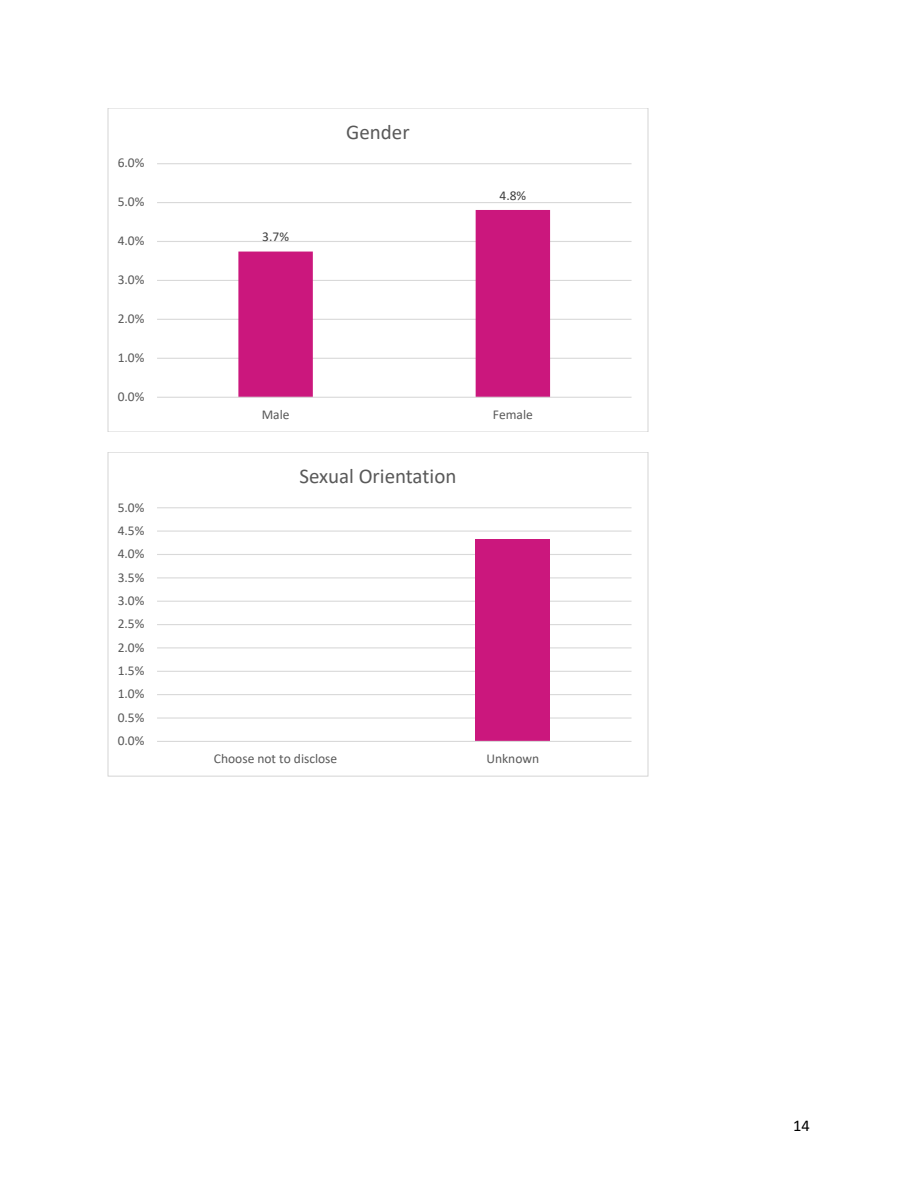
<style>
.page{position:relative;width:918px;height:1188px;background:#fff}
.page>*{position:absolute;margin:0;border:0;box-sizing:border-box;transform-origin:0 0}
.t1{font:21px "Calibri";color:#595959}
.t2{font:16.5px "Calibri";color:#000}
.t3{font:13.5px "Calibri";color:#595959}
.t4{font:13.5px "Calibri";color:#404040}
</style>
<div class="page">
<hr style="left:157px;top:358px;width:475px;height:1px;background:#d9d9d9">
<hr style="left:157px;top:319px;width:475px;height:1px;background:#d9d9d9">
<hr style="left:157px;top:280px;width:475px;height:1px;background:#d9d9d9">
<hr style="left:157px;top:241px;width:475px;height:1px;background:#d9d9d9">
<hr style="left:157px;top:202px;width:475px;height:1px;background:#d9d9d9">
<hr style="left:157px;top:163px;width:475px;height:1px;background:#d9d9d9">
<svg style="left:238px;top:210px;width:312px;height:187px"></svg>
<hr style="left:157px;top:397px;width:475px;height:1px;background:#d9d9d9">
<hr style="left:157px;top:717px;width:475px;height:2px;background:#d9d9d9">
<hr style="left:157px;top:694px;width:475px;height:1px;background:#d9d9d9">
<hr style="left:157px;top:671px;width:475px;height:1px;background:#d9d9d9">
<hr style="left:157px;top:647px;width:475px;height:1px;background:#d9d9d9">
<hr style="left:157px;top:624px;width:475px;height:1px;background:#d9d9d9">
<hr style="left:157px;top:601px;width:475px;height:1px;background:#d9d9d9">
<hr style="left:157px;top:577px;width:475px;height:1px;background:#d9d9d9">
<hr style="left:157px;top:554px;width:475px;height:1px;background:#d9d9d9">
<hr style="left:157px;top:531px;width:475px;height:1px;background:#d9d9d9">
<hr style="left:157px;top:507px;width:475px;height:1px;background:#d9d9d9">
<div style="left:476px;top:539px;width:74px;height:202px;background:#cb177d"></div>
<hr style="left:157px;top:741px;width:475px;height:1px;background:#d9d9d9">
<p class="t3" style="left:118px;top:157px;width:28px">6.0%</p>
<p class="t3" style="left:118px;top:196px;width:28px">5.0%</p>
<p class="t3" style="left:118px;top:235px;width:28px">4.0%</p>
<p class="t3" style="left:118px;top:274px;width:28px">3.0%</p>
<p class="t3" style="left:118px;top:313px;width:28px">2.0%</p>
<p class="t3" style="left:118px;top:352px;width:28px">1.0%</p>
<p class="t3" style="left:118px;top:391px;width:28px">0.0%</p>
<p class="t3" style="left:118px;top:502px;width:28px">5.0%</p>
<p class="t3" style="left:118px;top:525px;width:28px">4.5%</p>
<p class="t3" style="left:118px;top:548px;width:28px">4.0%</p>
<p class="t3" style="left:118px;top:572px;width:28px">3.5%</p>
<p class="t3" style="left:118px;top:595px;width:28px">3.0%</p>
<p class="t3" style="left:118px;top:618px;width:28px">2.5%</p>
<p class="t3" style="left:118px;top:642px;width:28px">2.0%</p>
<p class="t3" style="left:118px;top:665px;width:28px">1.5%</p>
<p class="t3" style="left:118px;top:688px;width:28px">1.0%</p>
<p class="t3" style="left:118px;top:712px;width:28px">0.5%</p>
<p class="t3" style="left:118px;top:735px;width:28px">0.0%</p>
<p class="t4" style="left:262px;top:231px;width:28px">3.7%</p>
<h1 class="t1" style="left:346px;top:123px;width:65px">Gender</h1>
<p class="t4" style="left:499px;top:189px;width:28px">4.8%</p>
<p class="t3" style="left:262px;top:409px;width:29px">Male</p>
<p class="t3" style="left:493px;top:409px;width:42px">Female</p>
<h1 class="t1" style="left:300px;top:468px;width:158px">Sexual Orientation</h1>
<p class="t3" style="left:214px;top:753px;width:125px">Choose not to disclose</p>
<p class="t3" style="left:486px;top:753px;width:54px">Unknown</p>
<p class="t2" style="left:793px;top:1119px;width:18px">14</p>
</div>
